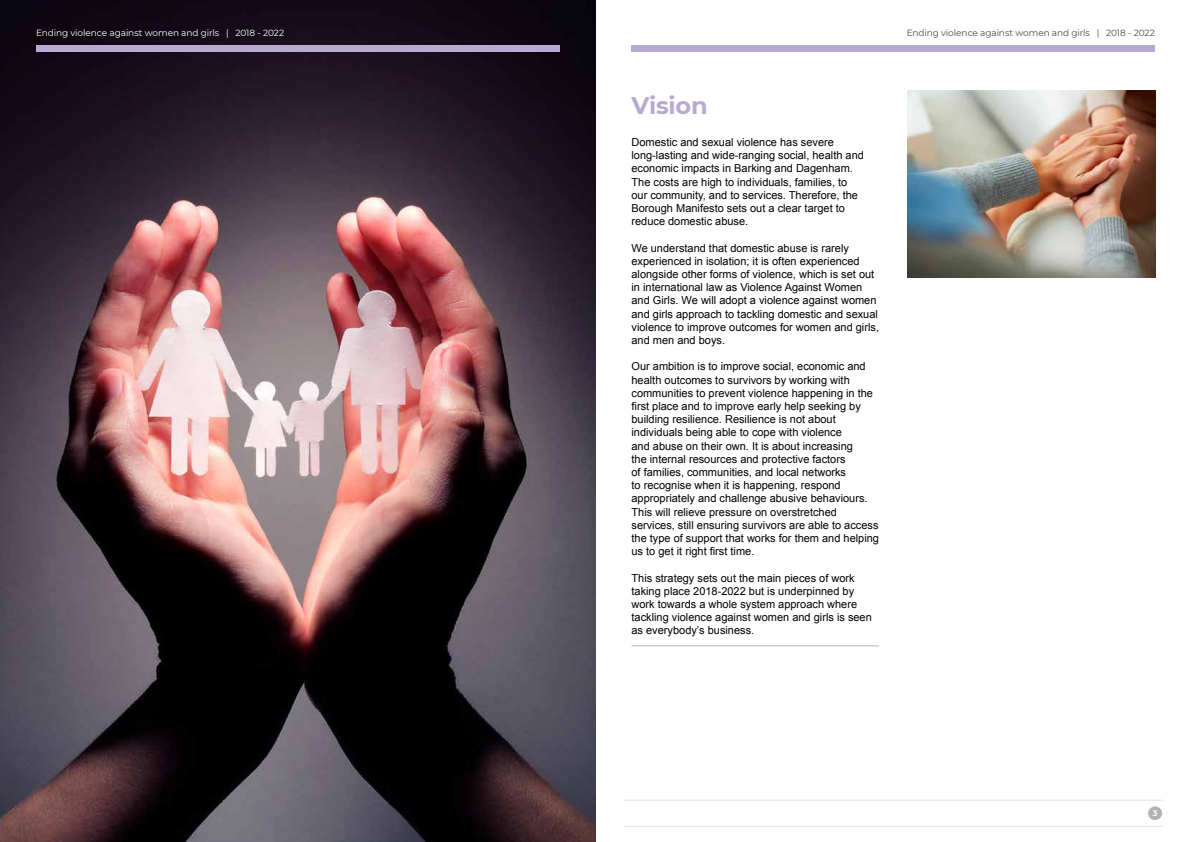
<style>
.page{position:relative;width:1191px;height:842px;background:#fff}
.page>*{position:absolute;margin:0;border:0;box-sizing:border-box;transform-origin:0 0}
.t1{font:700 24px "Montserrat";letter-spacing:-.01em;color:#b8a9d3}
.t2{font:11px/13.2px "Arial";color:#000}
.t3{font:9px "Montserrat";letter-spacing:-.01em;color:#4a4a49}
.t4{font:9px "Montserrat";letter-spacing:-.01em;color:#fff}
.t5{font:700 8px "Montserrat";color:#fff}
</style>
<div class="page">
<img style="left:0;top:0;width:595px;height:842px">
<hr style="left:631px;top:645px;width:248px;height:1px;background:#b8a9d3">
<img style="left:907px;top:91px;width:248px;height:186px">
<hr style="left:624px;top:800px;width:538px;height:1px;background:#b8a9d3">
<hr style="left:624px;top:826px;width:538px;height:1px;background:#b8a9d3">
<div style="left:1148px;top:806px;width:14px;height:14px;background:#b3b2b2;border-radius:50%"></div>
<div style="left:631px;top:45px;width:524px;height:7px;background:#b8a9d3"></div>
<div style="left:36px;top:45px;width:523px;height:7px;background:#b8a9d3"></div>
<p class="t4" style="left:36px;top:27px;width:250px">Ending violence against women and girls | 2018 - 2022</p>
<h1 class="t1" style="left:631px;top:88px;width:78px">Vision</h1>
<p class="t2" style="left:631px;top:136px;width:234px">Domestic and sexual violence has severe long-lasting and wide-ranging social, health and economic impacts in Barking and Dagenham.<br>The costs are high to individuals, families, to our community, and to services. Therefore, the Borough Manifesto sets out a clear target to reduce domestic abuse.</p>
<p class="t2" style="left:631px;top:241px;width:249px">We understand that domestic abuse is rarely experienced in isolation; it is often experienced alongside other forms of violence, which is set out in international law as Violence Against Women and Girls. We will adopt a violence against women and girls approach to tackling domestic and sexual violence to improve outcomes for women and girls, and men and boys.</p>
<p class="t2" style="left:631px;top:360px;width:249px">Our ambition is to improve social, economic and health outcomes to survivors by working with communities to prevent violence happening in the first place and to improve early help seeking by building resilience. Resilience is not about individuals being able to cope with violence<br>and abuse on their own. It is about increasing<br>the internal resources and protective factors<br>of families, communities, and local networks<br>to recognise when it is happening, respond appropriately and challenge abusive behaviours.<br>This will relieve pressure on overstretched services, still ensuring survivors are able to access the type of support that works for them and helping us to get it right first time.</p>
<p class="t2" style="left:631px;top:571px;width:242px">This strategy sets out the main pieces of work taking place 2018-2022 but is underpinned by work towards a whole system approach where tackling violence against women and girls is seen as everybody’s business.</p>
<p class="t3" style="left:906px;top:27px;width:250px">Ending violence against women and girls | 2018 - 2022</p>
<p class="t5" style="left:1152px;top:807px;width:6px">3</p>
</div>
